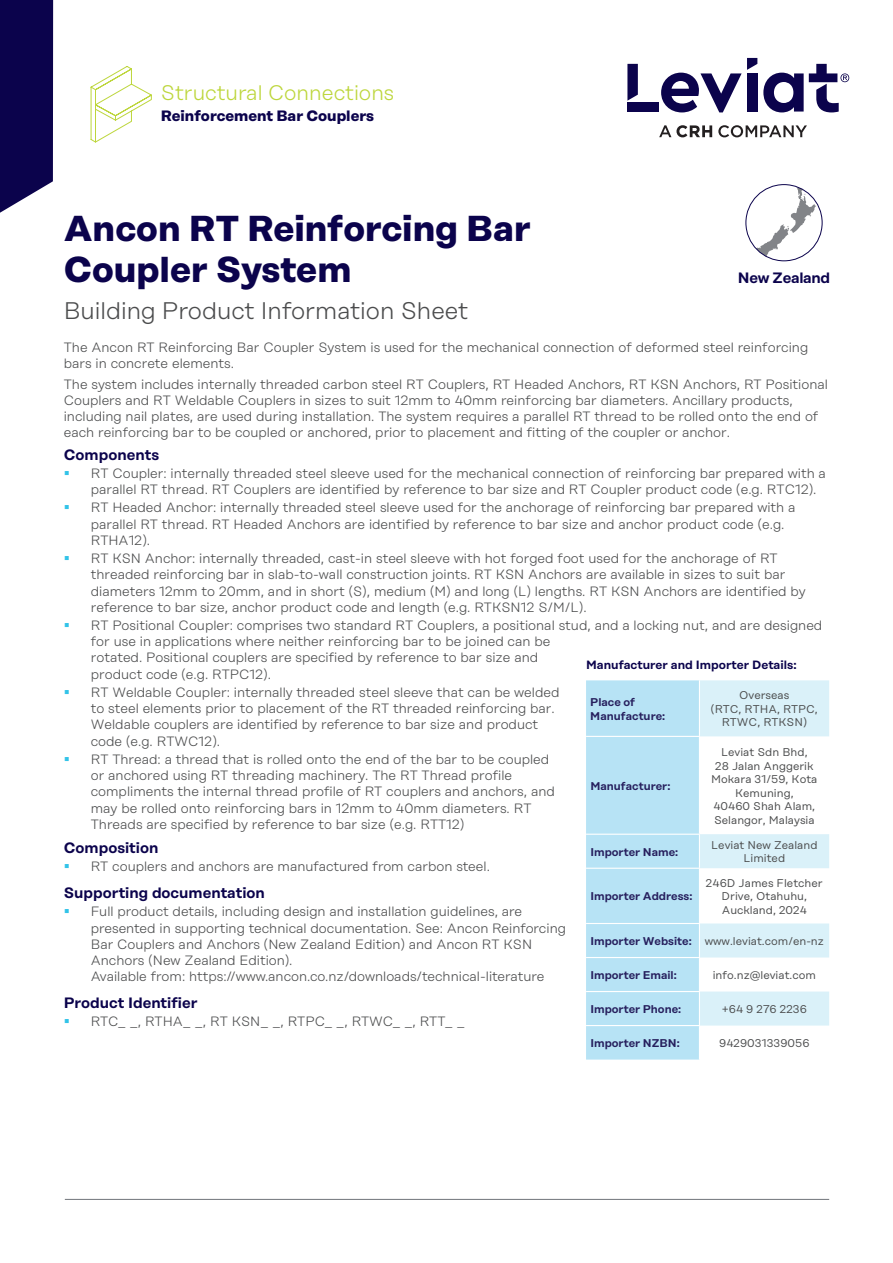
<style>
.page{position:relative;width:893px;height:1263px;background:#fff}
.page>*{position:absolute;margin:0;border:0;box-sizing:border-box;transform-origin:0 0}
.t1{font:700 36px/40.5px "Rational Display";color:#0b034c}
.t2{font:300 24px "Rational Display";color:#4b4c4d}
.t3{font:300 21px "Rational Display";color:#bdd63c}
.t4{font:600 15px "Rational Display";color:#0b034c}
.t5{font:700 15px "Rational Display";color:#0b034c}
.t6{font:600 15px "Rational Display";letter-spacing:-.02em;color:#0b034c}
.t7{font:300 13.5px/16.2px "Rational Display";color:#4b4c4d}
.t8{font:600 12px "Rational Display";color:#0b034c}
.t9{font:11.25px/13.5px "Rational Display";color:#4b4c4d;text-align:center}
.t10{font:600 11.25px/13.5px "Rational Display";color:#27205e}
.s1{font-weight:600;color:#27205e}
</style>
<div class="page">
<svg style="left:586px;top:680px;width:243px;height:379px"></svg>
<hr style="left:699px;top:680px;width:1px;height:56px;background:#fff">
<hr style="left:699px;top:737px;width:1px;height:97px;background:#fff">
<hr style="left:699px;top:835px;width:1px;height:33px;background:#fff">
<hr style="left:699px;top:869px;width:1px;height:54px;background:#fff">
<hr style="left:699px;top:924px;width:1px;height:33px;background:#fff">
<hr style="left:699px;top:958px;width:1px;height:33px;background:#fff">
<hr style="left:699px;top:992px;width:1px;height:33px;background:#fff">
<hr style="left:699px;top:1026px;width:1px;height:33px;background:#fff">
<hr style="left:586px;top:736px;width:114px;height:1px;background:#fff">
<hr style="left:586px;top:834px;width:114px;height:1px;background:#fff">
<hr style="left:586px;top:868px;width:114px;height:1px;background:#fff">
<hr style="left:586px;top:923px;width:114px;height:1px;background:#fff">
<hr style="left:586px;top:957px;width:114px;height:1px;background:#fff">
<hr style="left:586px;top:991px;width:114px;height:1px;background:#fff">
<hr style="left:586px;top:1025px;width:114px;height:1px;background:#fff">
<svg style="left:659px;top:125px;width:53px;height:12px"></svg>
<svg style="left:718px;top:125px;width:89px;height:12px"></svg>
<div style="left:627px;top:102px;width:32px;height:10px;background:#0b034c"></div>
<svg style="left:627px;top:64px;width:11px;height:37px"></svg>
<svg style="left:661px;top:58px;width:96px;height:54px"></svg>
<svg style="left:763px;top:64px;width:86px;height:48px"></svg>
<svg style="left:746px;top:185px;width:70px;height:76px"></svg>
<div style="left:746px;top:184px;width:76px;height:77px;border:1px solid #0b034c;border-radius:50%"></div>
<svg style="left:0;top:0;width:53px;height:213px;background:#1d1559"></svg>
<hr style="left:65px;top:1199px;width:764px;height:1px;background:#70757a">
<svg style="left:90px;top:66px;width:62px;height:77px"></svg>
<h3 class="t3" style="left:161px;top:81px;width:235px">Structural Connections</h3>
<p class="t5" style="left:161px;top:107px;width:215px">Reinforcement Bar Couplers</p>
<h1 class="t1" style="left:64px;top:208px;width:468px">Ancon RT Reinforcing Bar<br>Coupler System</h1>
<h2 class="t2" style="left:64px;top:297px;width:406px">Building Product Information Sheet</h2>
<p class="t6" style="left:738px;top:269px;width:94px">New Zealand</p>
<p class="t7" style="left:64px;top:339px;width:746px">The Ancon RT Reinforcing Bar Coupler System is used for the mechanical connection of deformed steel reinforcing bars in concrete elements.</p>
<p class="t7" style="left:64px;top:376px;width:766px">The system includes internally threaded carbon steel RT Couplers, RT Headed Anchors, RT KSN Anchors, RT Positional Couplers and RT Weldable Couplers in sizes to suit 12mm to 40mm reinforcing bar diameters. Ancillary products, including nail plates, are used during installation. The system requires a parallel RT thread to be rolled onto the end of each reinforcing bar to be coupled or anchored, prior to placement and fitting of the coupler or anchor.</p>
<p class="t4" style="left:64px;top:445px;width:97px">Components</p>
<p class="t7" style="left:91px;top:465px;width:737px">RT Coupler: internally threaded steel sleeve used for the mechanical connection of reinforcing bar prepared with a parallel RT thread. RT Couplers are identified by reference to bar size and RT Coupler product code (e.g. RTC12).</p>
<p class="t7" style="left:91px;top:500px;width:706px">RT Headed Anchor: internally threaded steel sleeve used for the anchorage of reinforcing bar prepared with a parallel RT thread. RT Headed Anchors are identified by reference to bar size and anchor product code (e.g.<br>RTHA12).</p>
<p class="t7" style="left:91px;top:550px;width:716px">RT KSN Anchor: internally threaded, cast-in steel sleeve with hot forged foot used for the anchorage of RT threaded reinforcing bar in slab-to-wall construction joints. RT KSN Anchors are available in sizes to suit bar diameters 12mm to 20mm, and in short (S), medium (M) and long (L) lengths. RT KSN Anchors are identified by reference to bar size, anchor product code and length (e.g. RTKSN12 S/M/L).</p>
<p class="t7" style="left:91px;top:617px;width:733px">RT Positional Coupler: comprises two standard RT Couplers, a positional stud, and a locking nut, and are designed for use in applications where neither reinforcing bar to be joined can be<br>rotated. Positional couplers are specified by reference to bar size and<br>product code (e.g. RTPC12).</p>
<p class="t7" style="left:91px;top:684px;width:470px">RT Weldable Coupler: internally threaded steel sleeve that can be welded to steel elements prior to placement of the RT threaded reinforcing bar.<br>Weldable couplers are identified by reference to bar size and product code (e.g. RTWC12).</p>
<p class="t7" style="left:91px;top:751px;width:466px">RT Thread: a thread that is rolled onto the end of the bar to be coupled or anchored using RT threading machinery. The RT Thread profile compliments the internal thread profile of RT couplers and anchors, and may be rolled onto reinforcing bars in 12mm to 40mm diameters. RT Threads are specified by reference to bar size (e.g. RTT12)</p>
<p class="t4" style="left:64px;top:839px;width:96px">Composition</p>
<p class="t7" style="left:91px;top:859px;width:401px">RT couplers and anchors are manufactured from carbon steel.</p>
<p class="t4" style="left:64px;top:884px;width:203px">Supporting documentation</p>
<p class="t7" style="left:91px;top:903px;width:477px">Full product details, including design and installation guidelines, are presented in supporting technical documentation. See: Ancon Reinforcing Bar Couplers and Anchors (New Zealand Edition) and Ancon RT KSN Anchors (New Zealand Edition).<br>Available from: https://www.ancon.co.nz/downloads/technical-literature</p>
<p class="t4" style="left:64px;top:993px;width:135px">Product Identifier</p>
<p class="t7" style="left:91px;top:1013px;width:376px">RTC_ _, RTHA_ _, RT KSN_ _, RTPC_ _, RTWC_ _, RTT_ _</p>
<p class="t8" style="left:586px;top:657px;width:212px">Manufacturer and Importer Details:</p>
<p class="t10" style="left:590px;top:695px;width:76px">Place of<br>Manufacture:</p>
<p class="t9" style="left:711px;top:689px;width:109px">Overseas<br>(RTC, RTHA, RTPC,<br>RTWC, RTKSN)</p>
<p class="t9" style="left:711px;top:745px;width:108px">Leviat Sdn Bhd,<br>28 Jalan Anggerik<br>Mokara 31/59, Kota<br>Kemuning,<br>40460 Shah Alam,<br>Selangor, Malaysia</p>
<p class="t10" style="left:590px;top:779px;width:82px">Manufacturer:</p>
<p class="t10" style="left:590px;top:845px;width:89px">Importer Name:</p>
<p class="t9" style="left:711px;top:838px;width:108px">Leviat New Zealand<br>Limited</p>
<p class="t10" style="left:590px;top:889px;width:104px">Importer Address:</p>
<p class="t9" style="left:706px;top:876px;width:118px">246D James Fletcher<br>Drive, Otahuhu,<br>Auckland, 2024</p>
<p class="t9" style="left:590px;top:934px;width:235px"><span class="s1">Importer Website:</span> www.leviat.com/en-nz</p>
<p class="t10" style="left:590px;top:968px;width:88px">Importer Email:</p>
<p class="t9" style="left:713px;top:968px;width:105px">info.nz@leviat.com</p>
<p class="t10" style="left:590px;top:1002px;width:92px">Importer Phone:</p>
<p class="t9" style="left:722px;top:1002px;width:87px">+64 9 276 2236</p>
<p class="t10" style="left:590px;top:1036px;width:91px">Importer NZBN:</p>
<p class="t9" style="left:719px;top:1036px;width:92px">9429031339056</p>
</div>
